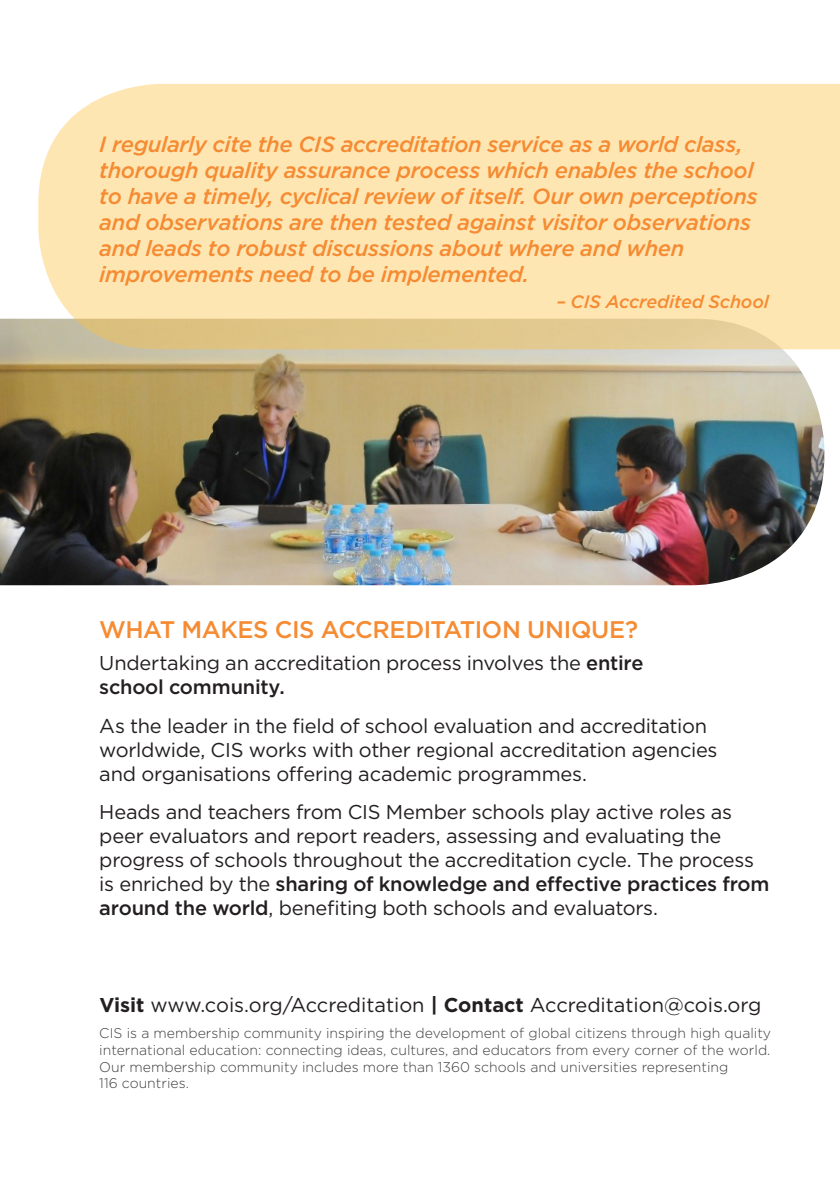
<style>
.page{position:relative;width:840px;height:1191px;background:#fff}
.page>*{position:absolute;margin:0;border:0;box-sizing:border-box;transform-origin:0 0}
.t1{font:500 24px "Gotham";letter-spacing:-.02em;color:#f58b32}
.t2{font:italic 500 22px/26px "Gotham";letter-spacing:-.015em;color:#f58b32}
.t3{font:20px/24px "Gotham";letter-spacing:-.015em;color:#231f20}
.t4{font:italic 500 18px "Gotham";letter-spacing:-.005em;color:#f58b32}
.t5{font:300 14px/16.8px "Gotham";color:#3e3e3f}
.s1{font-weight:500}
.s2{font-weight:700}
</style>
<div class="page">
<img style="left:0;top:319px;width:823px;height:266px">
<svg style="left:38px;top:84px;width:801px;height:265px;background:#fae3b0"></svg>
<p class="t2" style="left:99px;top:131px;width:659px">I regularly cite the CIS accreditation service as a world class, thorough quality assurance process which enables the school to have a timely, cyclical review of itself. Our own perceptions and observations are then tested against visitor observations and leads to robust discussions about where and when improvements need to be implemented.</p>
<p class="t4" style="left:556px;top:290px;width:214px">– CIS Accredited School</p>
<p class="t1" style="left:99px;top:613px;width:540px">WHAT MAKES CIS ACCREDITATION UNIQUE?</p>
<p class="t3" style="left:99px;top:651px;width:545px">Undertaking an accreditation process involves the <span class="s1">entire school community.</span></p>
<p class="t3" style="left:99px;top:713px;width:619px">As the leader in the field of school evaluation and accreditation worldwide, CIS works with other regional accreditation agencies and organisations offering academic programmes.</p>
<p class="t3" style="left:99px;top:799px;width:671px">Heads and teachers from CIS Member schools play active roles as peer evaluators and report readers, assessing and evaluating the progress of schools throughout the accreditation cycle. The process is enriched by the <span class="s1">sharing of knowledge and effective practices from around the world</span>, benefiting both schools and evaluators.</p>
<p class="t3" style="left:99px;top:992px;width:663px"><span class="s2">Visit</span> www.cois.org/Accreditation <span class="s2">| Contact</span> Accreditation@cois.org</p>
<p class="t5" style="left:99px;top:1024px;width:673px">CIS is a membership community inspiring the development of global citizens through high quality international education: connecting ideas, cultures, and educators from every corner of the world.<br>Our membership community includes more than 1360 schools and universities representing<br>116 countries.</p>
</div>
